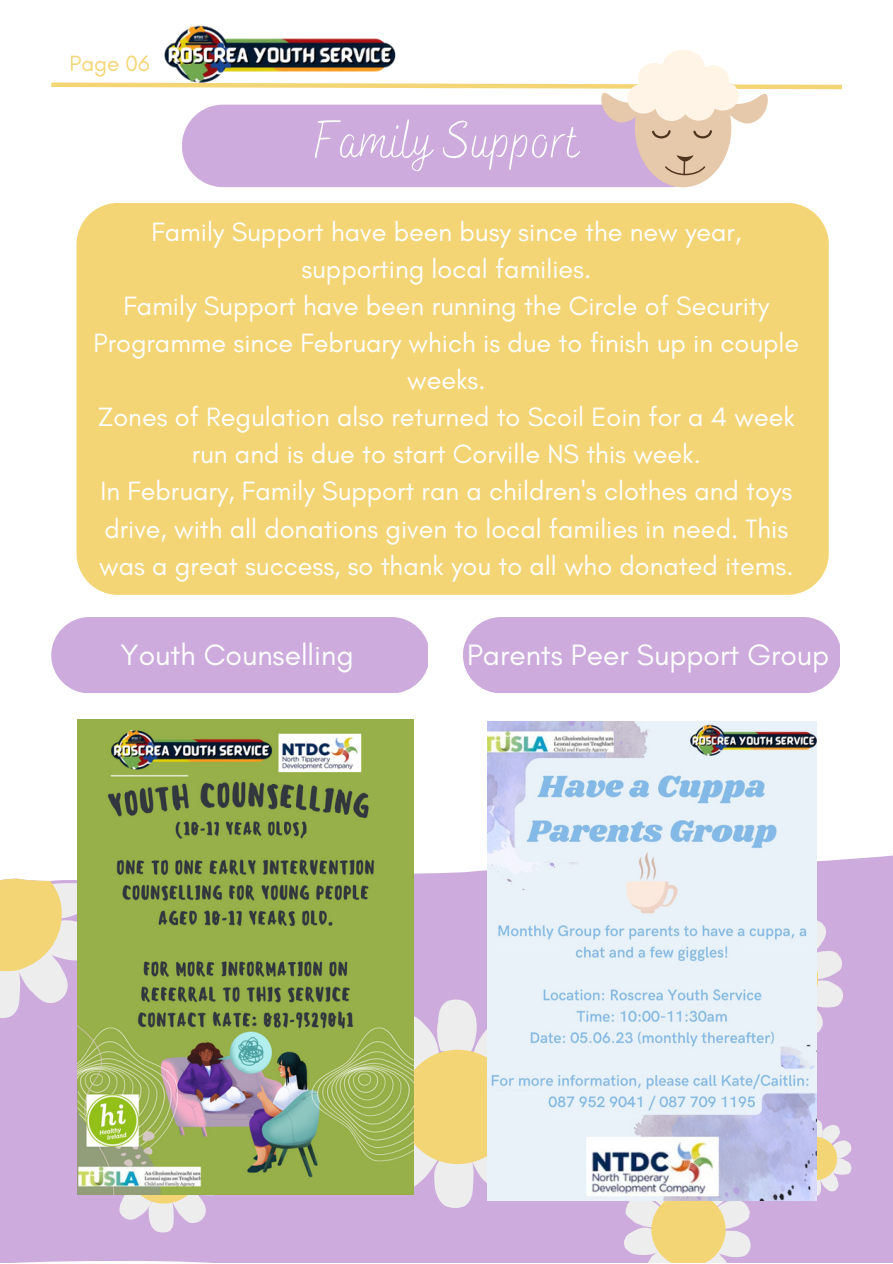
<style>
.page{position:relative;width:893px;height:1264px;background:#fff}
.page>*{position:absolute;margin:0;border:0;box-sizing:border-box;transform-origin:0 0}
.t1{font:100 52.5px "Bakerie Smooth";color:#fefeff}
.t2{font:30px "Glacial Indifference";color:#fefeff}
.t3{font:27px/37px "Glacial Indifference";color:#fefeff;text-align:center}
.t4{font:22.5px "Glacial Indifference";color:#f4d576}
</style>
<div class="page">
<img style="left:166px;top:25px;width:228px;height:24px">
<div style="left:76px;top:203px;width:752px;height:392px;background:#f4d576"></div>
<div style="left:51px;top:617px;width:377px;height:75px;background:#cdabdd"></div>
<div style="left:463px;top:617px;width:376px;height:75px;background:#cdabdd"></div>
<svg style="left:0;top:818px;width:892px;height:444px;background:#d3b5e0"></svg>
<svg style="left:357px;top:998px;width:196px;height:212px;background:#e7d1b2"></svg>
<svg style="left:0;top:877px;width:77px;height:144px;background:#ead5b6"></svg>
<svg style="left:816px;top:910px;width:28px;height:136px;background:#dac6e3"></svg>
<svg style="left:816px;top:1118px;width:36px;height:79px;background:#e1cdca"></svg>
<svg style="left:622px;top:1200px;width:129px;height:62px;background:#ebd7b0"></svg>
<svg style="left:98px;top:1194px;width:129px;height:40px;background:#d9c5da"></svg>
<img style="left:77px;top:719px;width:336px;height:475px">
<img style="left:488px;top:721px;width:328px;height:479px">
<svg style="left:51px;top:49px;width:791px;height:138px"></svg>
<p class="t4" style="left:70px;top:50px;width:82px">Page 06</p>
<h1 class="t1" style="left:313px;top:110px;width:267px">Family Support</h1>
<p class="t3" style="left:93px;top:213px;width:707px">Family Support have been busy since the new year, supporting local families.<br>Family Support have been running the Circle of Security Programme since February which is due to finish up in couple weeks.<br>Zones of Regulation also returned to Scoil Eoin for a 4 week run and is due to start Corville NS this week.<br>In February, Family Support ran a children's clothes and toys drive, with all donations given to local families in need. This was a great success, so thank you to all who donated items.</p>
<p class="t2" style="left:121px;top:636px;width:234px">Youth Counselling</p>
<p class="t2" style="left:467px;top:636px;width:363px">Parents Peer Support Group</p>
</div>
